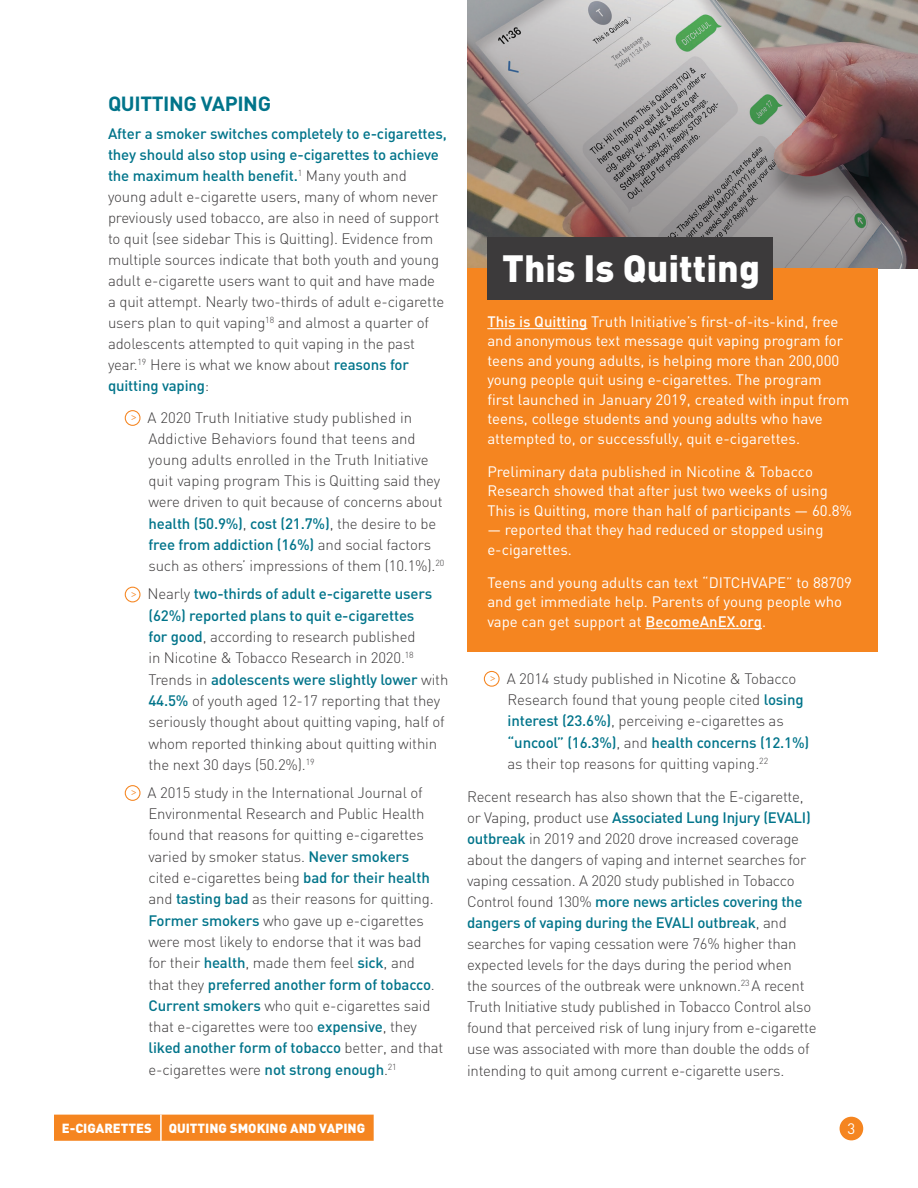
<style>
.page{position:relative;width:918px;height:1188px;background:#fff}
.page>*{position:absolute;margin:0;border:0;box-sizing:border-box;transform-origin:0 0}
.Callout{font:900 37.5px "DIN";color:#fff}
.t1{font:700 20.25px "DIN";letter-spacing:-.02em;color:#00748a}
.Body{font:300 15px/21.3px "DIN";letter-spacing:-.01em;color:#3c3a3b}
.Sidebar_Body{font:15px/19.5px "DIN";color:#fff}
.t2{font:900 13.05px "DIN";color:#fff}
.t3{font:700 9.6px "Minion Pro";color:#f58520}
.s1{font-weight:500;color:#00748a}
.s2{font-weight:500}
</style>
<div class="page">
<div style="left:840px;top:1117px;width:23px;height:23px;background:#f58520;border-radius:50%"></div>
<div style="left:54px;top:1115px;width:320px;height:26px;background:#f58520"></div>
<hr style="left:160px;top:1115px;width:2px;height:26px;background:#fff">
<div style="left:125px;top:410px;width:16px;height:16px;border:1px solid #f58520;border-radius:50%"></div>
<div style="left:125px;top:587px;width:16px;height:15px;border:1px solid #f58520;border-radius:50%"></div>
<div style="left:125px;top:785px;width:16px;height:16px;border:1px solid #f58520;border-radius:50%"></div>
<div style="left:484px;top:671px;width:16px;height:16px;border:1px solid #f58520;border-radius:50%"></div>
<img style="left:467px;top:0;width:451px;height:269px">
<div style="left:467px;top:268px;width:411px;height:384px;background:#f58520"></div>
<hr style="left:487px;top:328px;width:100px;height:1px;background:#fff">
<hr style="left:645px;top:628px;width:117px;height:1px;background:#fff">
<div style="left:487px;top:238px;width:286px;height:62px;background:#3c3a3b"></div>
<h2 class="t1" style="left:108px;top:91px;width:165px">QUITTING VAPING</h2>
<p class="Body" style="left:108px;top:123px;width:340px"><span class="s1">After a smoker switches completely to e-cigarettes, they should also stop using e-cigarettes to achieve the maximum health benefit.</span><sup>1</sup> Many youth and young adult e-cigarette users, many of whom never previously used tobacco, are also in need of support to quit (see sidebar This is Quitting). Evidence from multiple sources indicate that both youth and young adult e-cigarette users want to quit and have made<br>a quit attempt. Nearly two-thirds of adult e-cigarette users plan to quit vaping<sup>18</sup> and almost a quarter of adolescents attempted to quit vaping in the past year.<sup>19</sup> Here is what we know about <span class="s1">reasons for quitting vaping</span>:</p>
<p class="t3" style="left:131px;top:410px;width:7px">&gt;</p>
<p class="Body" style="left:148px;top:407px;width:298px">A 2020 Truth Initiative study published in Addictive Behaviors found that teens and young adults enrolled in the Truth Initiative quit vaping program This is Quitting said they were driven to quit because of concerns about <span class="s1">health (50.9%)</span>, <span class="s1">cost (21.7%)</span>, the desire to be <span class="s1">free from addiction (16%)</span> and social factors such as others’ impressions of them (10.1%).<sup>20</sup></p>
<p class="t3" style="left:131px;top:587px;width:7px">&gt;</p>
<p class="Body" style="left:148px;top:583px;width:302px">Nearly <span class="s1">two-thirds of adult e-cigarette users (62%) reported plans to quit e-cigarettes<br>for good</span>, according to research published<br>in Nicotine &amp; Tobacco Research in 2020.<sup>18<br></sup>Trends in <span class="s1">adolescents were slightly lower</span> with <span class="s1">44.5%</span> of youth aged 12-17 reporting that they seriously thought about quitting vaping, half of whom reported thinking about quitting within the next 30 days (50.2%).<sup>19</sup></p>
<p class="t3" style="left:131px;top:785px;width:7px">&gt;</p>
<p class="Body" style="left:148px;top:782px;width:297px">A 2015 study in the International Journal of Environmental Research and Public Health found that reasons for quitting e-cigarettes varied by smoker status. <span class="s1">Never smokers<br></span>cited e-cigarettes being <span class="s1">bad for their health </span>and <span class="s1">tasting bad</span> as their reasons for quitting.<br><span class="s1">Former smokers</span> who gave up e-cigarettes were most likely to endorse that it was bad<br>for their <span class="s1">health</span>, made them feel <span class="s1">sick</span>, and<br>that they <span class="s1">preferred another form of tobacco</span>.<br><span class="s1">Current smokers</span> who quit e-cigarettes said that e-cigarettes were too <span class="s1">expensive</span>, they <span class="s1">liked another form of tobacco</span> better, and that e-cigarettes were <span class="s1">not strong enough</span>.<sup>21</sup></p>
<p class="Callout" style="left:502px;top:243px;width:259px">This Is Quitting</p>
<p class="Sidebar_Body" style="left:487px;top:311px;width:364px"><span class="s2">This is Quitting</span> Truth Initiative’s first-of-its-kind, free and anonymous text message quit vaping program for teens and young adults, is helping more than 200,000 young people quit using e-cigarettes. The program first launched in January 2019, created with input from teens, college students and young adults who have attempted to, or successfully, quit e-cigarettes.</p>
<p class="Sidebar_Body" style="left:487px;top:461px;width:366px">Preliminary data published in Nicotine &amp; Tobacco<br>Research showed that after just two weeks of using<br>This is Quitting, more than half of participants — 60.8%</p>
<p class="Sidebar_Body" style="left:487px;top:520px;width:338px">— reported that they had reduced or stopped using e-cigarettes.</p>
<p class="Sidebar_Body" style="left:487px;top:572px;width:366px">Teens and young adults can text “DITCHVAPE” to 88709 and get immediate help. Parents of young people who vape can get support at <span class="s2">BecomeAnEX.org</span>.</p>
<p class="t3" style="left:490px;top:671px;width:7px">&gt;</p>
<p class="Body" style="left:507px;top:667px;width:304px">A 2014 study published in Nicotine &amp; Tobacco Research found that young people cited <span class="s1">losing interest (23.6%)</span>, perceiving e-cigarettes as <span class="s1">“uncool” (16.3%)</span>, and <span class="s1">health concerns (12.1%) </span>as their top reasons for quitting vaping.<sup>22</sup></p>
<p class="Body" style="left:467px;top:786px;width:351px">Recent research has also shown that the E-cigarette, or Vaping, product use <span class="s1">Associated Lung Injury (EVALI) outbreak</span> in 2019 and 2020 drove increased coverage about the dangers of vaping and internet searches for vaping cessation. A 2020 study published in Tobacco Control found 130% <span class="s1">more news articles covering the dangers of vaping during the EVALI outbreak</span>, and searches for vaping cessation were 76% higher than expected levels for the days during the period when<br>the sources of the outbreak were unknown.<sup>23</sup> A recent Truth Initiative study published in Tobacco Control also found that perceived risk of lung injury from e-cigarette use was associated with more than double the odds of</p>
<p class="Body" style="left:467px;top:1060px;width:319px">intending to quit among current e-cigarette users.</p>
<p class="t2" style="left:62px;top:1120px;width:92px">E-CIGARETTES</p>
<p class="t2" style="left:169px;top:1120px;width:198px">QUITTING SMOKING AND VAPING</p>
<p class="Sidebar_Body" style="left:847px;top:1119px;width:9px">3</p>
</div>
